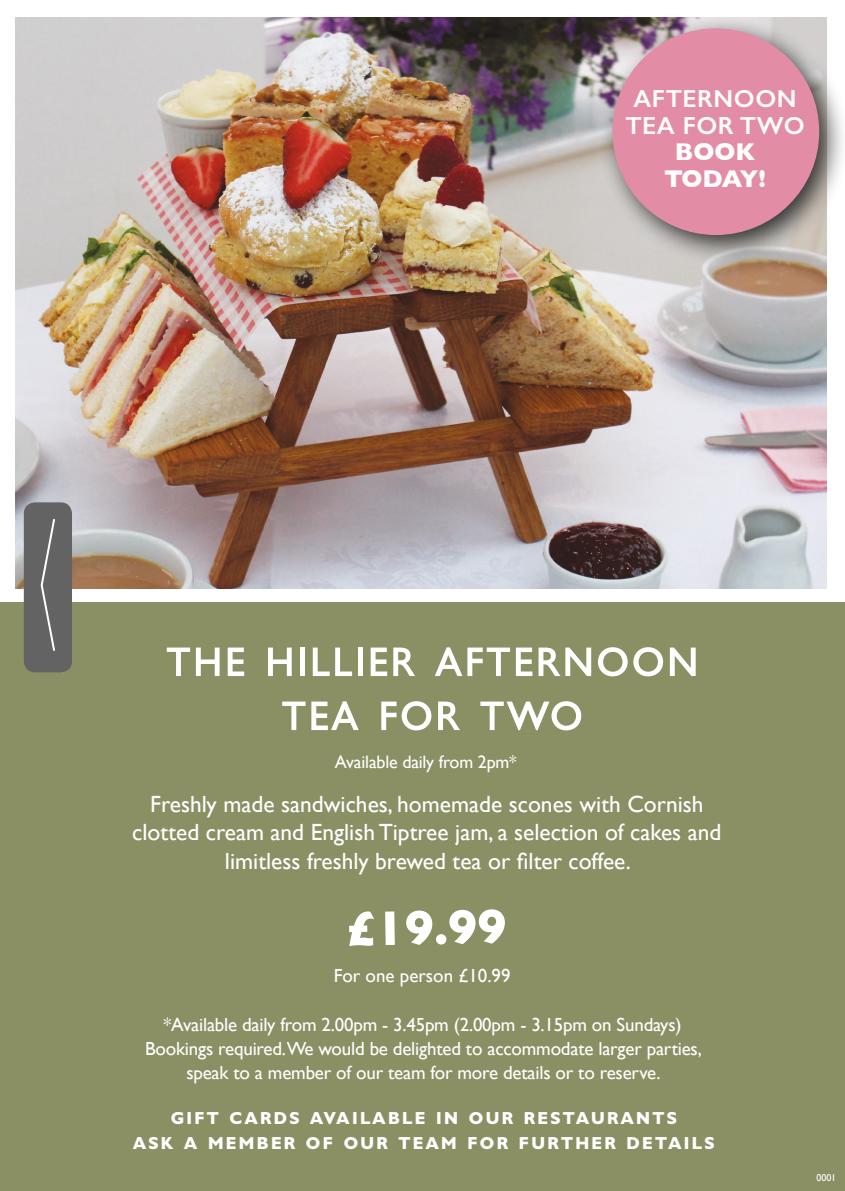
<style>
.page{position:relative;width:845px;height:1191px;background:#fff}
.page>*{position:absolute;margin:0;border:0;box-sizing:border-box;transform-origin:0 0}
.t1{font:59px/54px "Gill Sans SC";letter-spacing:.02em;color:#fff;text-align:center}
.t2{font:700 49.4px "Gill Sans";color:#fff}
.t3{font:600 24.6px/26.8px "Gill Sans";letter-spacing:.02em;color:#fff;text-align:center}
.t4{font:700 24.6px/26.8px "Gill Sans";color:#fff;text-align:center}
.t5{font:24px/24px "Gill Sans Bold SC";letter-spacing:.07em;color:#fff;text-align:center}
.t6{font:23.4px/28.6px "Gill Sans";color:#fff;text-align:center}
.t7{font:19px/24px "Gill Sans";letter-spacing:-.01em;color:#fff;text-align:center}
.t8{font:18px "Gill Sans";letter-spacing:-.01em;color:#fff}
.t9{font:10px "Gill Sans";color:#fff}
</style>
<div class="page">
<div style="left:0;top:602px;width:845px;height:589px;background:#8a9064"></div>
<img style="left:15px;top:17px;width:811px;height:571px">
<div style="left:598px;top:15px;width:247px;height:250px;background:#000;opacity:.75"></div>
<div style="left:612px;top:28px;width:207px;height:207px;background:#e38ca6;border-radius:50%"></div>
<div style="left:24px;top:502px;width:48px;height:170px;background:#646363;border-radius:11px"></div>
<svg style="left:40px;top:519px;width:15px;height:132px"></svg>
<p class="t3" style="left:625px;top:85px;width:181px">AFTERNOON<br>TEA FOR TWO</p>
<p class="t4" style="left:664px;top:138px;width:103px">BOOK<br>TODAY!</p>
<h1 class="t1" style="left:166px;top:629px;width:535px">the hillier afternoon tea for two</h1>
<p class="t8" style="left:335px;top:751px;width:183px">Available daily from 2pm*</p>
<p class="t6" style="left:132px;top:790px;width:591px">Freshly made sandwiches, homemade scones with Cornish clotted cream and English Tiptree jam, a selection of cakes and limitless freshly brewed tea or filter coffee.</p>
<h2 class="t2" style="left:346px;top:890px;width:161px;rotate:-1deg">£19.99</h2>
<p class="t7" style="left:334px;top:963px;width:178px">For one person £10.99</p>
<p class="t7" style="left:145px;top:1013px;width:558px">*Available daily from 2.00pm - 3.45pm (2.00pm - 3.15pm on Sundays)<br>Bookings required.We would be delighted to accommodate larger parties, speak to a member of our team for more details or to reserve.</p>
<p class="t5" style="left:133px;top:1104px;width:583px">gift cards available in our restaurants<br>ask a member of our team for further details</p>
<p class="t9" style="left:816px;top:1172px;width:21px">0001</p>
</div>
